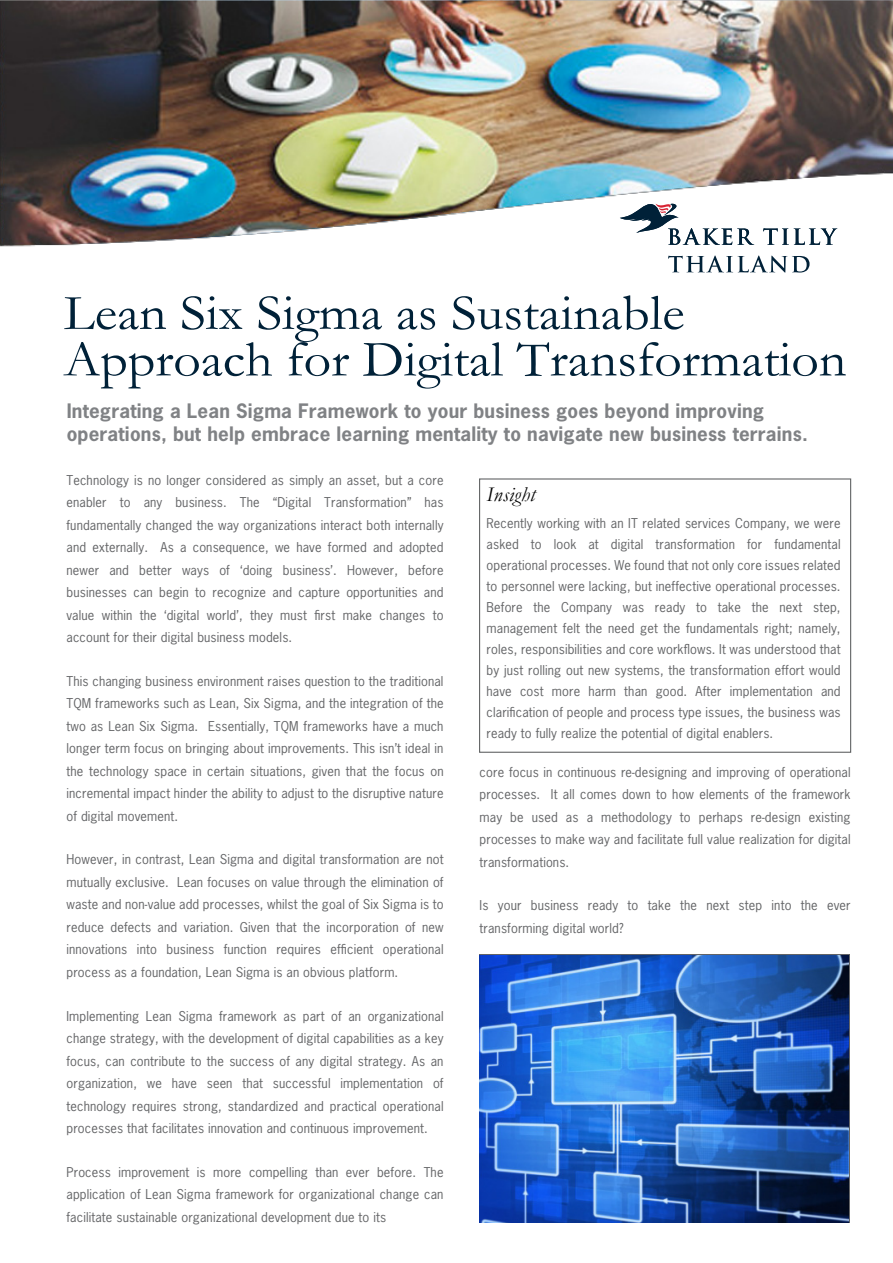
<style>
.page{position:relative;width:893px;height:1263px;background:#fff}
.page>*{position:absolute;margin:0;border:0;box-sizing:border-box;transform-origin:0 0}
.t1{font:51px/46.5px "Garamond";color:#002138;scale:1.06 1}
.t2{font:italic 21px "Garamond";letter-spacing:.01em;color:#000}
.t3{font:700 18.75px/22.5px "News Gothic Std";letter-spacing:.01em;color:#808285}
.t4{font:12.75px/22.5px "News Gothic Std";letter-spacing:.01em;color:#636466;text-align:justify}
</style>
<div class="page">
<img style="left:0;top:0;width:893px;height:273px">
<div style="left:479px;top:478px;width:372px;height:275px;border:1px solid #636566"></div>
<img style="left:480px;top:955px;width:369px;height:268px">
<h1 class="t1" style="left:64px;top:288px;width:740px">Lean Six Sigma as Sustainable<br>Approach for Digital Transformation</h1>
<h3 class="t3" style="left:67px;top:399px;width:742px">Integrating a Lean Sigma Framework to your business goes beyond improving operations, but help embrace learning mentality to navigate new business terrains.</h3>
<p class="t4" style="left:66px;top:469px;width:379px">Technology is no longer considered as simply an asset, but a core enabler to any business. The “Digital Transformation” has fundamentally changed the way organizations interact both internally and externally. As a consequence, we have formed and adopted newer and better ways of ‘doing business’. However, before businesses can begin to recognize and capture opportunities and value within the ‘digital world’, they must first make changes to account for their digital business models.</p>
<p class="t4" style="left:66px;top:670px;width:379px">This changing business environment raises question to the traditional TQM frameworks such as Lean, Six Sigma, and the integration of the two as Lean Six Sigma. Essentially, TQM frameworks have a much longer term focus on bringing about improvements. This isn’t ideal in the technology space in certain situations, given that the focus on incremental impact hinder the ability to adjust to the disruptive nature of digital movement.</p>
<p class="t4" style="left:66px;top:848px;width:379px">However, in contrast, Lean Sigma and digital transformation are not mutually exclusive. Lean focuses on value through the elimination of waste and non-value add processes, whilst the goal of Six Sigma is to reduce defects and variation. Given that the incorporation of new innovations into business function requires efficient operational process as a foundation, Lean Sigma is an obvious platform.</p>
<p class="t4" style="left:66px;top:1004px;width:379px">Implementing Lean Sigma framework as part of an organizational change strategy, with the development of digital capabilities as a key focus, can contribute to the success of any digital strategy. As an organization, we have seen that successful implementation of technology requires strong, standardized and practical operational processes that facilitates innovation and continuous improvement.</p>
<p class="t4" style="left:66px;top:1160px;width:378px">Process improvement is more compelling than ever before. The application of Lean Sigma framework for organizational change can facilitate sustainable organizational development due to its</p>
<h2 class="t2" style="left:486px;top:480px;width:50px">Insight</h2>
<p class="t4" style="left:486px;top:513px;width:356px;line-height:21px">Recently working with an IT related services Company, we were asked to look at digital transformation for fundamental operational processes. We found that not only core issues related to personnel were lacking, but ineffective operational processes.<br>Before the Company was ready to take the next step, management felt the need get the fundamentals right; namely, roles, responsibilities and core workflows. It was understood that by just rolling out new systems, the transformation effort would have cost more harm than good. After implementation and clarification of people and process type issues, the business was ready to fully realize the potential of digital enablers.</p>
<p class="t4" style="left:479px;top:761px;width:373px">core focus in continuous re-designing and improving of operational processes. It all comes down to how elements of the framework may be used as a methodology to perhaps re-design existing processes to make way and facilitate full value realization for digital transformations.</p>
<p class="t4" style="left:479px;top:894px;width:372px">Is your business ready to take the next step into the ever transforming digital world?</p>
</div>
